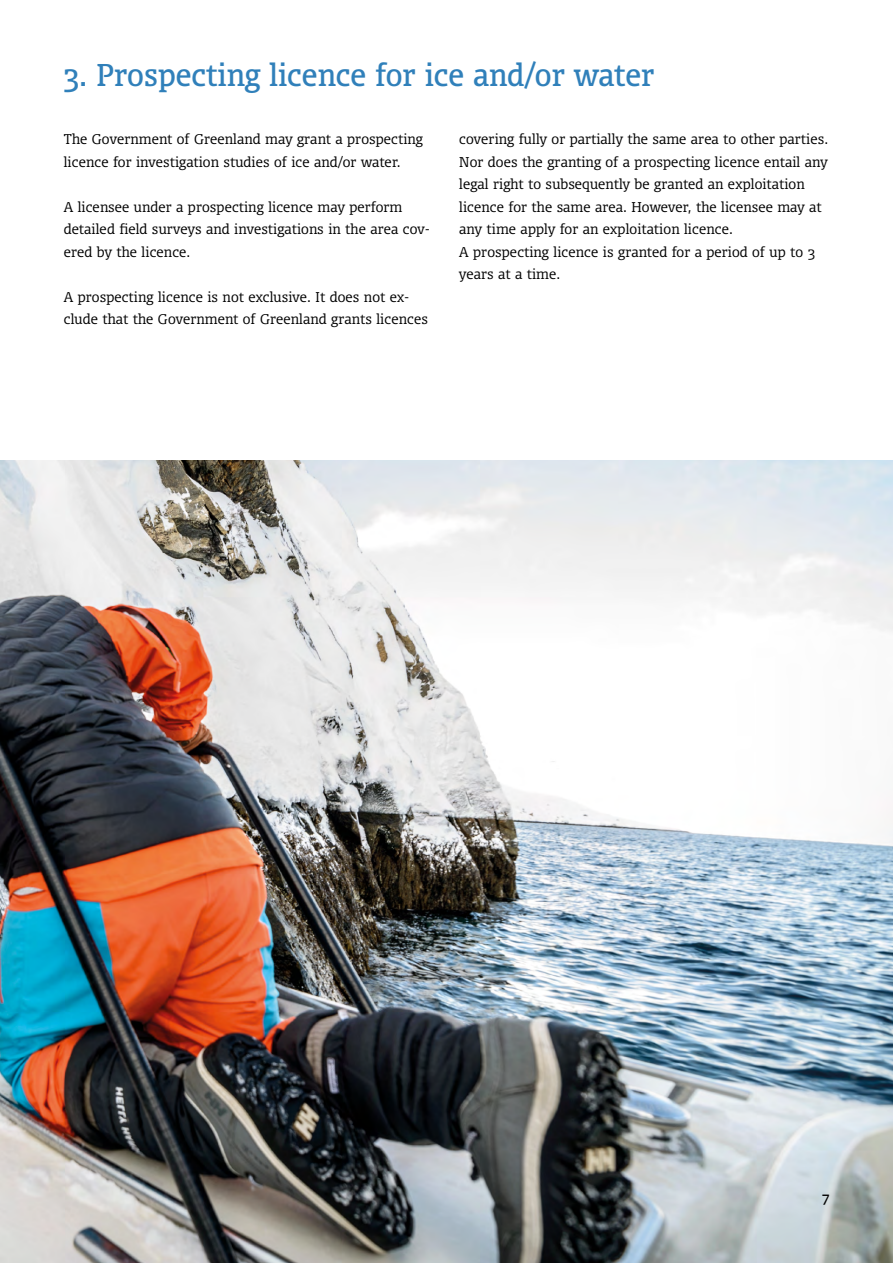
<style>
.page{position:relative;width:893px;height:1263px;background:#fff}
.page>*{position:absolute;margin:0;border:0;box-sizing:border-box;transform-origin:0 0}
.t1{font:30px "Olsen Pro";color:#3080ba;scale:.95 1}
.t2{font:300 13.5px/22.5px "Olsen Pro";letter-spacing:.01em;color:#000}
.t3{font:13.5px "Olsen Pro";color:#000}
</style>
<div class="page">
<img style="left:0;top:461px;width:893px;height:802px">
<h1 class="t1" style="left:64px;top:54px;width:623px">3. Prospecting licence for ice and/or water</h1>
<p class="t2" style="left:64px;top:127px;width:361px">The Government of Greenland may grant a prospecting licence for investigation studies of ice and/or water.</p>
<p class="t2" style="left:64px;top:195px;width:368px">A licensee under a prospecting licence may perform detailed field surveys and investigations in the area cov&shy;ered by the licence.</p>
<p class="t2" style="left:64px;top:285px;width:366px">A prospecting licence is not exclusive. It does not ex&shy;clude that the Government of Greenland grants licences</p>
<p class="t2" style="left:459px;top:127px;width:371px">covering fully or partially the same area to other parties.<br>Nor does the granting of a prospecting licence entail any legal right to subsequently be granted an exploitation licence for the same area. However, the licensee may at any time apply for an exploitation licence.<br>A prospecting licence is granted for a period of up to 3 years at a time.</p>
<p class="t3" style="left:822px;top:1187px;width:8px">7</p>
</div>
